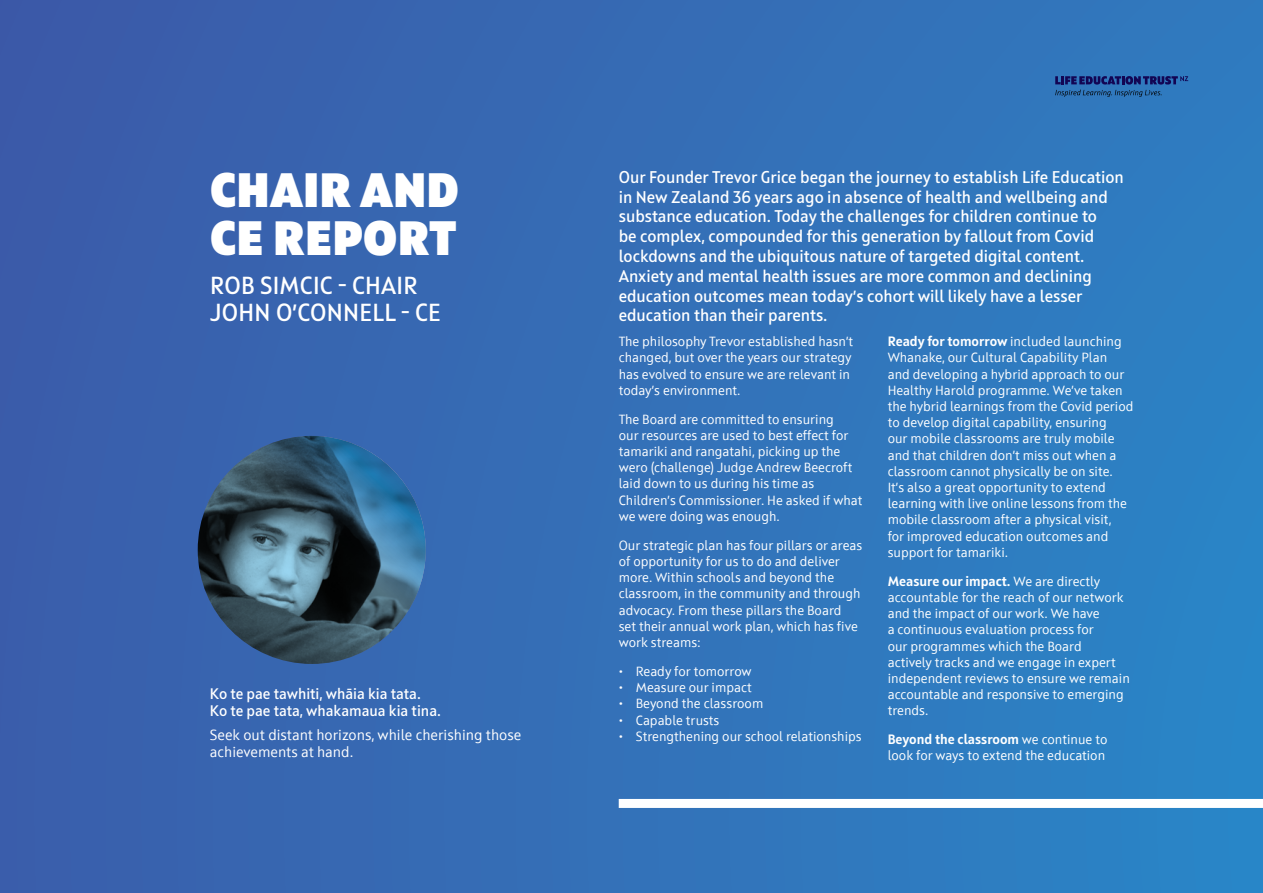
<style>
.page{position:relative;width:1263px;height:893px;background:#fff}
.page>*{position:absolute;margin:0;border:0;box-sizing:border-box;transform-origin:0 0}
.t1{font:900 48px/48px "Squad";letter-spacing:.01em;color:#fff}
.t2{font:600 24px/27px "Squad";letter-spacing:.01em;color:#fff}
.t3{font:600 16.5px/19.8px "Squad";color:#fff}
.t4{font:14.85px/16.8px "Squad";color:#fff}
.t5{font:600 14.85px/16.8px "Squad";color:#fff}
.t6{font:13.5px/16.2px "Squad";color:#fff}
.s1{font-weight:700}
</style>
<div class="page">
<div style="left:0;top:0;width:1263px;height:893px;background:linear-gradient(to right,#3c5ba9,#2c83c5)"></div>
<svg style="left:198px;top:436px;width:228px;height:228px;background:#38596b"></svg>
<div style="left:619px;top:799px;width:644px;height:9px;background:#fff"></div>
<svg style="left:1055px;top:76px;width:133px;height:21px;background:#265599"></svg>
<h1 class="t1" style="left:210px;top:166px;width:250px">CHAIR AND<br>CE REPORT</h1>
<h2 class="t2" style="left:210px;top:272px;width:232px">ROB SIMCIC - CHAIR<br>JOHN O’CONNELL - CE</h2>
<p class="t5" style="left:210px;top:685px;width:233px">Ko te pae tawhiti, whāia kia tata.<br>Ko te pae tata, whakamaua kia tina.</p>
<p class="t4" style="left:210px;top:727px;width:313px">Seek out distant horizons, while cherishing those achievements at hand.</p>
<p class="t3" style="left:619px;top:167px;width:507px">Our Founder Trevor Grice began the journey to establish Life Education in New Zealand 36 years ago in absence of health and wellbeing and substance education. Today the challenges for children continue to<br>be complex, compounded for this generation by fallout from Covid lockdowns and the ubiquitous nature of targeted digital content.<br>Anxiety and mental health issues are more common and declining education outcomes mean today’s cohort will likely have a lesser education than their parents.</p>
<p class="t6" style="left:619px;top:333px;width:236px">The philosophy Trevor established hasn’t changed, but over the years our strategy has evolved to ensure we are relevant in today’s environment.</p>
<p class="t6" style="left:619px;top:411px;width:245px">The Board are committed to ensuring<br>our resources are used to best effect for tamariki and rangatahi, picking up the wero (challenge) Judge Andrew Beecroft laid down to us during his time as Children’s Commissioner. He asked if what we were doing was enough.</p>
<p class="t6" style="left:619px;top:537px;width:245px">Our strategic plan has four pillars or areas of opportunity for us to do and deliver more. Within schools and beyond the classroom, in the community and through advocacy. From these pillars the Board<br>set their annual work plan, which has five work streams:</p>
<p class="t6" style="left:619px;top:663px;width:134px">• Ready for tomorrow</p>
<p class="t6" style="left:619px;top:679px;width:134px">• Measure our impact</p>
<p class="t6" style="left:619px;top:696px;width:146px">• Beyond the classroom</p>
<p class="t6" style="left:619px;top:712px;width:102px">• Capable trusts</p>
<p class="t6" style="left:619px;top:728px;width:244px">• Strengthening our school relationships</p>
<p class="t6" style="left:888px;top:333px;width:247px"><span class="s1">Ready for tomorrow</span> included launching Whanake, our Cultural Capability Plan<br>and developing a hybrid approach to our Healthy Harold programme. We’ve taken the hybrid learnings from the Covid period to develop digital capability, ensuring<br>our mobile classrooms are truly mobile and that children don’t miss out when a classroom cannot physically be on site.<br>It’s also a great opportunity to extend learning with live online lessons from the mobile classroom after a physical visit,<br>for improved education outcomes and support for tamariki.</p>
<p class="t6" style="left:888px;top:573px;width:244px"><span class="s1">Measure our impact.</span> We are directly accountable for the reach of our network and the impact of our work. We have<br>a continuous evaluation process for<br>our programmes which the Board<br>actively tracks and we engage in expert independent reviews to ensure we remain accountable and responsive to emerging trends.</p>
<p class="t6" style="left:888px;top:731px;width:221px"><span class="s1">Beyond the classroom</span> we continue to look for ways to extend the education</p>
</div>
